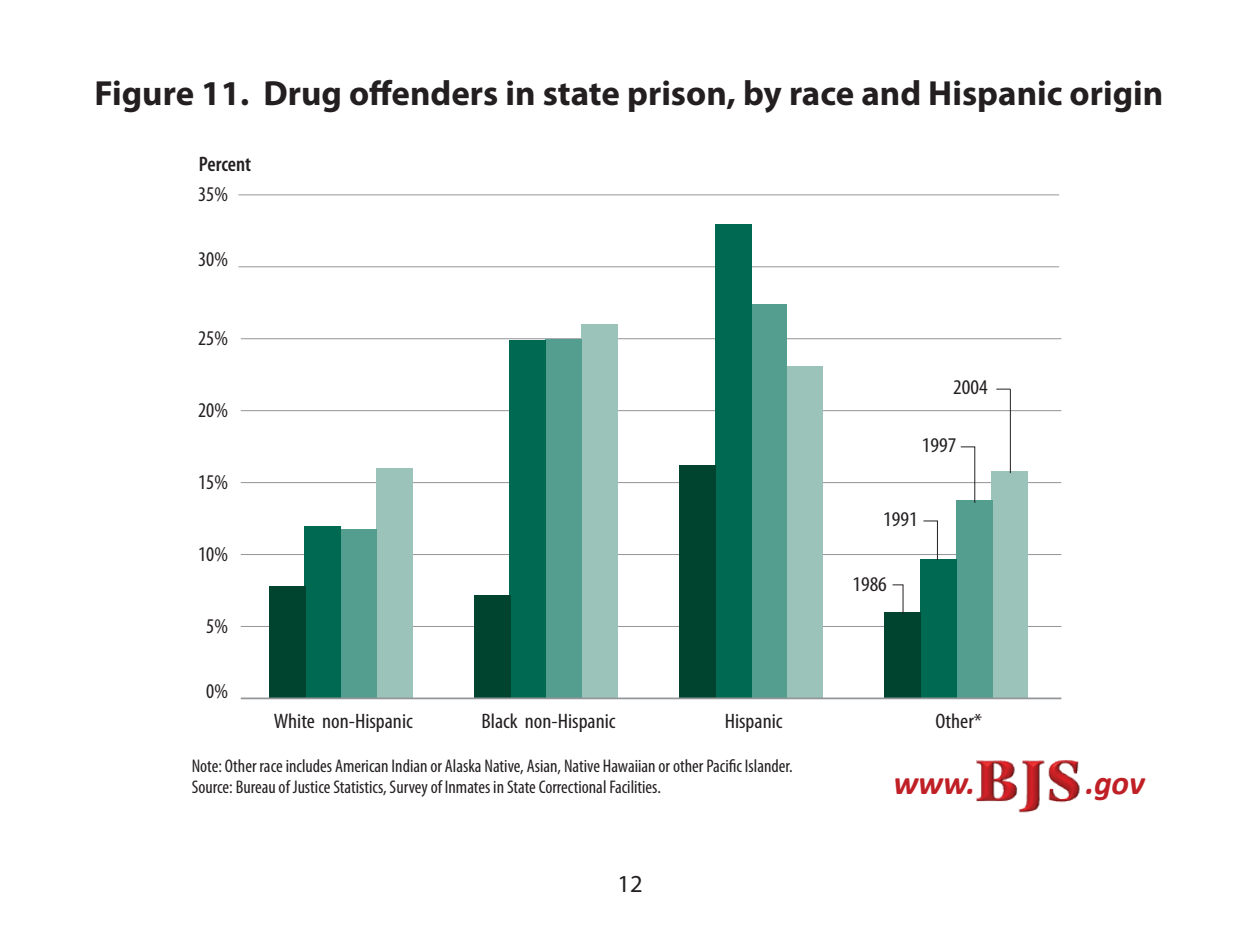
<style>
.page{position:relative;width:1260px;height:945px;background:#fff}
.page>*{position:absolute;margin:0;border:0;box-sizing:border-box;transform-origin:0 0}
.t1{font:700 35px "Myriad Pro";color:#231f20}
.t2{font:italic 700 33.43px "Calibri";letter-spacing:-.005em;color:#c02025}
.t3{font:24.5px "Myriad Pro";color:#231f20}
.t4{font:condensed 21px "Myriad Pro";color:#231f20;scale:1.06 1}
.t5{font:condensed 21px "Myriad Pro";color:#231f20}
.t6{font:600 condensed 21px "Myriad Pro";letter-spacing:-.005em;color:#231f20}
.t7{font:condensed 18.38px/21px "Myriad Pro";color:#231f20}
</style>
<div class="page">
<img style="left:976px;top:760px;width:104px;height:53px">
<hr style="left:241px;top:626px;width:820px;height:1px;background:#939598">
<hr style="left:241px;top:554px;width:820px;height:1px;background:#939598">
<hr style="left:241px;top:482px;width:820px;height:1px;background:#939598">
<hr style="left:241px;top:410px;width:820px;height:1px;background:#939598">
<hr style="left:241px;top:338px;width:820px;height:1px;background:#939598">
<hr style="left:238px;top:266px;width:821px;height:1px;background:#939598">
<hr style="left:238px;top:194px;width:821px;height:1px;background:#939598">
<div style="left:376px;top:468px;width:37px;height:230px;background:#9bc3ba"></div>
<div style="left:581px;top:324px;width:37px;height:374px;background:#9bc3ba"></div>
<div style="left:786px;top:366px;width:37px;height:332px;background:#9bc3ba"></div>
<div style="left:991px;top:471px;width:37px;height:227px;background:#9bc3ba"></div>
<div style="left:340px;top:529px;width:37px;height:169px;background:#539e8e"></div>
<div style="left:956px;top:500px;width:37px;height:198px;background:#539e8e"></div>
<div style="left:750px;top:304px;width:37px;height:394px;background:#539e8e"></div>
<div style="left:545px;top:339px;width:37px;height:359px;background:#539e8e"></div>
<div style="left:304px;top:526px;width:37px;height:172px;background:#006951"></div>
<div style="left:510px;top:340px;width:36px;height:358px;background:#006951"></div>
<div style="left:715px;top:224px;width:37px;height:474px;background:#006951"></div>
<div style="left:920px;top:559px;width:37px;height:139px;background:#006951"></div>
<div style="left:269px;top:586px;width:37px;height:112px;background:#004430"></div>
<div style="left:474px;top:595px;width:37px;height:103px;background:#004430"></div>
<div style="left:679px;top:465px;width:37px;height:233px;background:#004430"></div>
<div style="left:884px;top:612px;width:37px;height:86px;background:#004430"></div>
<hr style="left:241px;top:698px;width:820px;height:1px;background:#939598">
<svg style="left:892px;top:584px;width:12px;height:30px"></svg>
<svg style="left:960px;top:446px;width:16px;height:57px"></svg>
<svg style="left:923px;top:520px;width:15px;height:40px"></svg>
<hr style="left:1010px;top:389px;width:1px;height:84px;background:#231f20">
<svg style="left:996px;top:389px;width:14px;height:1px"></svg>
<h1 class="t1" style="left:94px;top:70px;width:1070px">Figure 11. Drug offenders in state prison, by race and Hispanic origin</h1>
<p class="t6" style="left:199px;top:151px;width:54px">Percent</p>
<p class="t5" style="left:198px;top:182px;width:31px">35%</p>
<p class="t5" style="left:198px;top:247px;width:31px">30%</p>
<p class="t5" style="left:198px;top:326px;width:31px">25%</p>
<p class="t5" style="left:198px;top:398px;width:31px">20%</p>
<p class="t5" style="left:198px;top:470px;width:31px">15%</p>
<p class="t5" style="left:198px;top:541px;width:31px">10%</p>
<p class="t5" style="left:206px;top:613px;width:23px">5%</p>
<p class="t5" style="left:206px;top:678px;width:23px">0%</p>
<p class="t4" style="left:953px;top:375px;width:34px">2004</p>
<p class="t4" style="left:922px;top:433px;width:34px">1997</p>
<p class="t4" style="left:883px;top:507px;width:34px">1991</p>
<p class="t4" style="left:852px;top:571px;width:34px">1986</p>
<p class="t4" style="left:274px;top:708px;width:133px">White non-Hispanic</p>
<p class="t4" style="left:481px;top:708px;width:128px">Black non-Hispanic</p>
<p class="t4" style="left:725px;top:708px;width:56px">Hispanic</p>
<p class="t4" style="left:935px;top:708px;width:46px">Other*</p>
<p class="t7" style="left:192px;top:755px;width:602px">Note: Other race includes American Indian or Alaska Native, Asian, Native Hawaiian or other Pacific Islander.<br>Source: Bureau of Justice Statistics, Survey of Inmates in State Correctional Facilities.</p>
<h3 class="t3" style="left:617px;top:868px;width:27px">12</h3>
<h2 class="t2" style="left:893px;top:762px;width:84px">www.</h2>
<h2 class="t2" style="left:1086px;top:762px;width:61px">.gov</h2>
</div>
